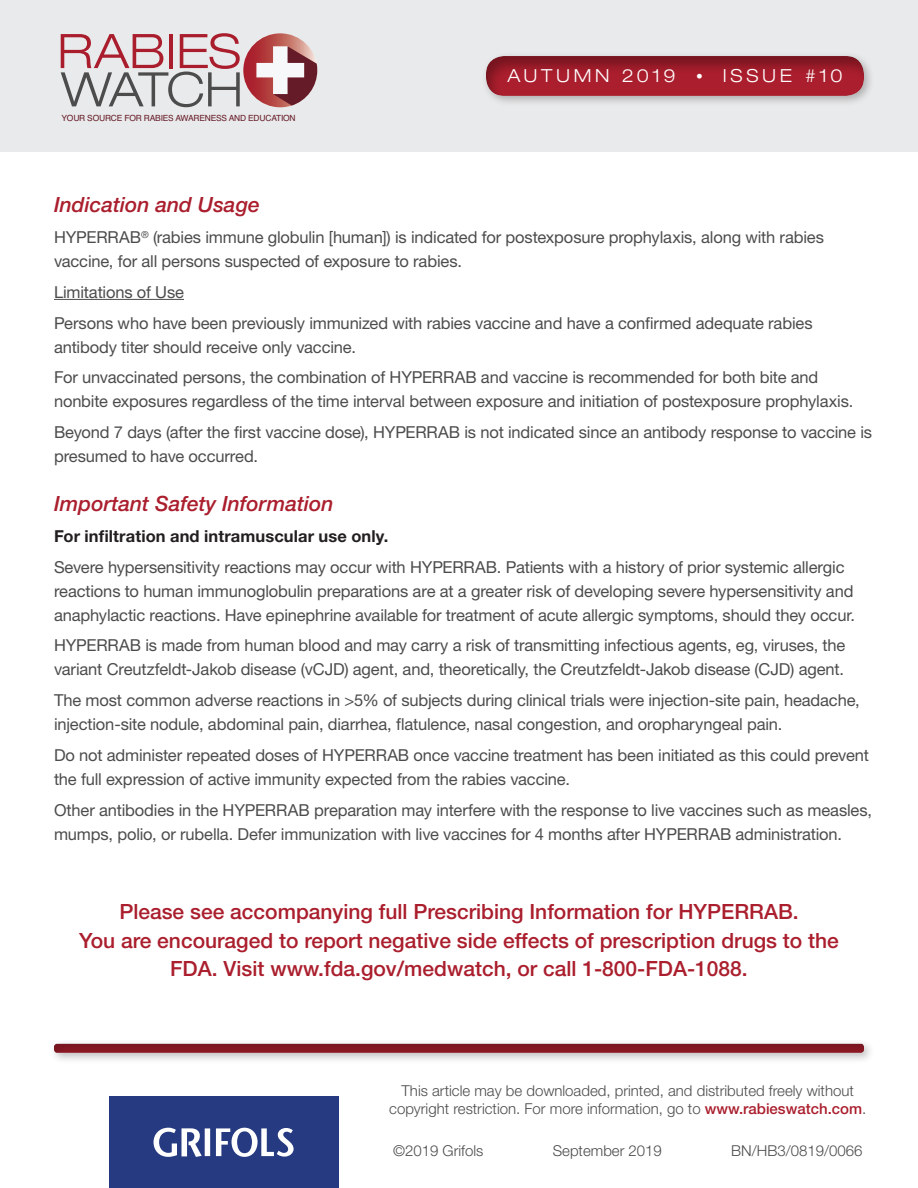
<style>
.page{position:relative;width:918px;height:1188px;background:#fff}
.page>*{position:absolute;margin:0;border:0;box-sizing:border-box;transform-origin:0 0}
.t1{font:500 21px/28.5px "Helvetica Neue LT Std";color:#aa1e2d;text-align:center}
.t2{font:italic 500 21px "Helvetica Neue LT Std";color:#aa1e2d}
.t3{font:300 expanded 18px "Helvetica Neue LT Std";letter-spacing:.205em;color:#fff}
.t4{font:16.5px/24px "Helvetica Neue LT Std";letter-spacing:-.01em;color:#4d4c4c}
.t5{font:700 16.5px "Helvetica Neue LT Std";letter-spacing:.005em;color:#231f20}
.t6{font:300 15px/18px "Helvetica Neue LT Std";color:#4d4c4c;text-align:center}
.t7{font:8.55px "Helvetica";letter-spacing:-.025em;color:#661b28}
.s1{font-stretch:normal;font-size:13.5px}
.s2{font-weight:500;color:#aa1e2d}
</style>
<div class="page">
<div style="left:0;top:0;width:918px;height:152px;background:#e9eaeb"></div>
<svg style="left:243px;top:33px;width:74px;height:74px"></svg>
<svg style="left:256px;top:46px;width:61px;height:60px"></svg>
<svg style="left:61px;top:33px;width:179px;height:74px"></svg>
<div style="left:50px;top:1039px;width:825px;height:26px;background:#231f20;opacity:.3"></div>
<div style="left:53px;top:1041px;width:812px;height:13px;background:#231f20;opacity:.35"></div>
<div style="left:109px;top:1096px;width:229px;height:92px;background:#253a80"></div>
<svg style="left:154px;top:1128px;width:140px;height:29px"></svg>
<div style="left:481px;top:51px;width:394px;height:56px;background:#231f20;opacity:.3"></div>
<div style="left:483px;top:54px;width:381px;height:42px;background:#231f20;opacity:.35"></div>
<hr style="left:54px;top:299px;width:130px;height:1px;background:#4d4c4c">
<p class="t7" style="left:62px;top:111px;width:236px">YOUR SOURCE FOR RABIES AWARENESS AND EDUCATION</p>
<p class="t2" style="left:54px;top:192px;width:207px">Indication and Usage</p>
<p class="t3" style="left:507px;top:65px;width:337px">AUTUMN 2019 <span class="s1">•</span> ISSUE #10</p>
<p class="t4" style="left:54px;top:225px;width:771px">HYPERRAB<sup>®</sup> (rabies immune globulin [human]) is indicated for postexposure prophylaxis, along with rabies vaccine, for all persons suspected of exposure to rabies.</p>
<p class="t4" style="left:54px;top:280px;width:132px">Limitations of Use</p>
<p class="t4" style="left:54px;top:310px;width:760px">Persons who have been previously immunized with rabies vaccine and have a confirmed adequate rabies antibody titer should receive only vaccine.</p>
<p class="t4" style="left:54px;top:365px;width:801px">For unvaccinated persons, the combination of HYPERRAB and vaccine is recommended for both bite and nonbite exposures regardless of the time interval between exposure and initiation of postexposure prophylaxis.</p>
<p class="t4" style="left:54px;top:420px;width:820px">Beyond 7 days (after the first vaccine dose), HYPERRAB is not indicated since an antibody response to vaccine is presumed to have occurred.</p>
<p class="t2" style="left:54px;top:491px;width:281px">Important Safety Information</p>
<p class="t5" style="left:54px;top:526px;width:336px">For infiltration and intramuscular use only.</p>
<p class="t4" style="left:54px;top:555px;width:803px">Severe hypersensitivity reactions may occur with HYPERRAB. Patients with a history of prior systemic allergic reactions to human immunoglobulin preparations are at a greater risk of developing severe hypersensitivity and anaphylactic reactions. Have epinephrine available for treatment of acute allergic symptoms, should they occur.</p>
<p class="t4" style="left:54px;top:633px;width:793px">HYPERRAB is made from human blood and may carry a risk of transmitting infectious agents, eg, viruses, the variant Creutzfeldt-Jakob disease (vCJD) agent, and, theoretically, the Creutzfeldt-Jakob disease (CJD) agent.</p>
<p class="t4" style="left:54px;top:688px;width:807px">The most common adverse reactions in &gt;5% of subjects during clinical trials were injection-site pain, headache, injection-site nodule, abdominal pain, diarrhea, flatulence, nasal congestion, and oropharyngeal pain.</p>
<p class="t4" style="left:54px;top:743px;width:816px">Do not administer repeated doses of HYPERRAB once vaccine treatment has been initiated as this could prevent the full expression of active immunity expected from the rabies vaccine.</p>
<p class="t4" style="left:54px;top:798px;width:820px">Other antibodies in the HYPERRAB preparation may interfere with the response to live vaccines such as measles, mumps, polio, or rubella. Defer immunization with live vaccines for 4 months after HYPERRAB administration.</p>
<p class="t1" style="left:119px;top:897px;width:681px">Please see accompanying full Prescribing Information for HYPERRAB.</p>
<p class="t1" style="left:79px;top:926px;width:761px">You are encouraged to report negative side effects of prescription drugs to the<br>FDA. Visit www.fda.gov/medwatch, or call 1-800-FDA-1088.</p>
<p class="t6" style="left:389px;top:1081px;width:479px">This article may be downloaded, printed, and distributed freely without copyright restriction. For more information, go to <span class="s2">www.rabieswatch.com</span>.</p>
<p class="t6" style="left:393px;top:1142px;width:92px">©2019 Grifols</p>
<p class="t6" style="left:553px;top:1142px;width:111px">September 2019</p>
<p class="t6" style="left:731px;top:1142px;width:133px">BN/HB3/0819/0066</p>
</div>
